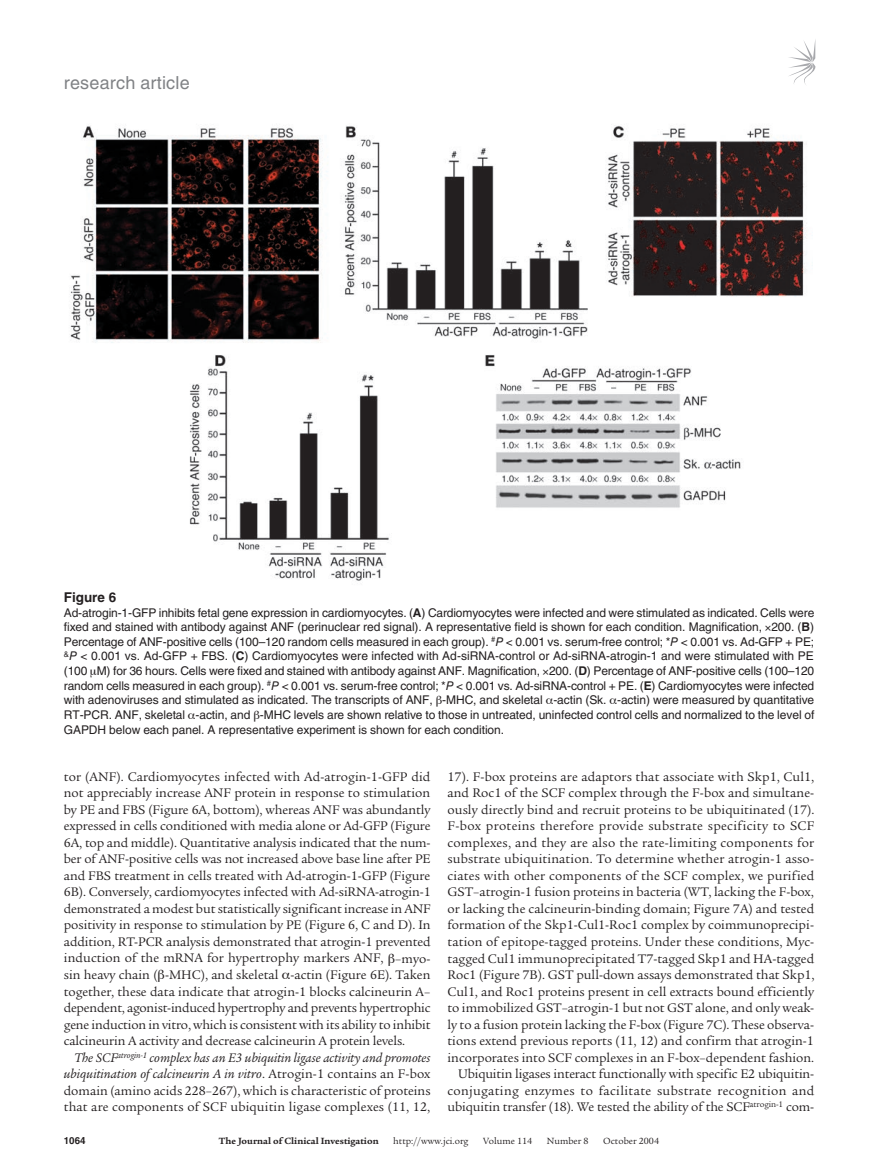
<style>
.page{position:relative;width:878px;height:1174px;background:#fff}
.page>*{position:absolute;margin:0;border:0;box-sizing:border-box;transform-origin:0 0}
.t1{font:18px "Helvetica LT Std";letter-spacing:.01em;color:#808285}
.t2{font:13.5px/16.5px "Legacy Serif Std";color:#231f20;text-align:justify}
.t3{font:700 13.5px "Helvetica LT Std";color:#231f20}
.t4{font:12px/14.7px "Helvetica LT Std";letter-spacing:-.005em;color:#231f20;text-align:justify}
.t5{font:9.75px "Legacy Serif Std";color:#231f20}
.t6{font:700 9.75px "Legacy Serif Std";color:#231f20}
.t7{font:700 9.75px "Helvetica LT Std";color:#231f20}
.s1{font-weight:700}
.s2{font-style:italic}
</style>
<div class="page">
<svg style="left:789px;top:41px;width:26px;height:44px"></svg>
<img style="left:70px;top:125px;width:737px;height:456px">
<h1 class="t1" style="left:64px;top:72px;width:127px">research article</h1>
<p class="t3" style="left:64px;top:589px;width:54px">Figure 6</p>
<p class="t4" style="left:64px;top:605px;width:752px">Ad-atrogin-1-GFP inhibits fetal gene expression in cardiomyocytes. (<span class="s1">A</span>) Cardiomyocytes were infected and were stimulated as indicated. Cells were fixed and stained with antibody against ANF (perinuclear red signal). A representative field is shown for each condition. Magnification, 200. (<span class="s1">B</span>)<br>Percentage of ANF-positive cells (100–120 random cells measured in each group). <sup>#</sup><span class="s2">P</span> &lt; 0.001 vs. serum-free control; *<span class="s2">P</span> &lt; 0.001 vs. Ad-GFP + PE; <sup>&amp;</sup><span class="s2">P</span> &lt; 0.001 vs. Ad-GFP + FBS. (<span class="s1">C</span>) Cardiomyocytes were infected with Ad-siRNA-control or Ad-siRNA-atrogin-1 and were stimulated with PE (100 M) for 36 hours. Cells were fixed and stained with antibody against ANF. Magnification, 200. (<span class="s1">D</span>) Percentage of ANF-positive cells (100–120 random cells measured in each group). <sup>#</sup><span class="s2">P</span> &lt; 0.001 vs. serum-free control; *<span class="s2">P</span> &lt; 0.001 vs. Ad-siRNA-control + PE. (<span class="s1">E</span>) Cardiomyocytes were infected with adenoviruses and stimulated as indicated. The transcripts of ANF, -MHC, and skeletal -actin (Sk. -actin) were measured by quantitative RT-PCR. ANF, skeletal -actin, and -MHC levels are shown relative to those in untreated, uninfected control cells and normalized to the level of GAPDH below each panel. A representative experiment is shown for each condition.</p>
<p class="t2" style="left:64px;top:768px;width:368px">tor (ANF). Cardiomyocytes infected with Ad-atrogin-1-GFP did not appreciably increase ANF protein in response to stimulation by PE and FBS (Figure 6A, bottom), whereas ANF was abundantly expressed in cells conditioned with media alone or Ad-GFP (Figure 6A, top and middle). Quantitative analysis indicated that the num&shy;ber of ANF-positive cells was not increased above base line after PE and FBS treatment in cells treated with Ad-atrogin-1-GFP (Figure 6B). Conversely, cardiomyocytes infected with Ad-siRNA-atrogin-1 demonstrated a modest but statistically significant increase in ANF positivity in response to stimulation by PE (Figure 6, C and D). In addition, RT-PCR analysis demonstrated that atrogin-1 prevented induction of the mRNA for hypertrophy markers ANF, –myo&shy;sin heavy chain ( -MHC), and skeletal -actin (Figure 6E). Taken together, these data indicate that atrogin-1 blocks calcineurin A– dependent, agonist-induced hypertrophy and prevents hypertrophic gene induction in vitro, which is consistent with its ability to inhibit calcineurin A activity and decrease calcineurin A protein levels.</p>
<p class="t2" style="left:64px;top:1049px;width:368px;text-indent:11px"><span class="s2">The SCF</span><sup>atrogin-1</sup> <span class="s2">complex has an E3 ubiquitin ligase activity and promotes ubiquitination of calcineurin A in vitro</span>. Atrogin-1 contains an F-box domain (amino acids 228–267), which is characteristic of proteins that are components of SCF ubiquitin ligase complexes (11, 12,</p>
<p class="t2" style="left:447px;top:768px;width:368px;text-align:right">17). F-box proteins are adaptors that associate with Skp1, Cul1, and Roc1 of the SCF complex through the F-box and simultane&shy;ously directly bind and recruit proteins to be ubiquitinated (17).<br>F-box proteins therefore provide substrate specificity to SCF complexes, and they are also the rate-limiting components for substrate ubiquitination. To determine whether atrogin-1 asso&shy;ciates with other components of the SCF complex, we purified GST–atrogin-1 fusion proteins in bacteria (WT, lacking the F-box, or lacking the calcineurin-binding domain; Figure 7A) and tested formation of the Skp1-Cul1-Roc1 complex by coimmunoprecipi&shy;tation of epitope-tagged proteins. Under these conditions, Myc&shy;tagged Cul1 immunoprecipitated T7-tagged Skp1 and HA-tagged Roc1 (Figure 7B). GST pull-down assays demonstrated that Skp1, Cul1, and Roc1 proteins present in cell extracts bound efficiently to immobilized GST–atrogin-1 but not GST alone, and only weak&shy;ly to a fusion protein lacking the F-box (Figure 7C). These observa&shy;tions extend previous reports (11, 12) and confirm that atrogin-1 incorporates into SCF complexes in an F-box–dependent fashion.<br>Ubiquitin ligases interact functionally with specific E2 ubiquitin&shy;conjugating enzymes to facilitate substrate recognition and ubiquitin transfer (18). We tested the ability of the SCF<sup>atrogin-1</sup> com-</p>
<p class="t7" style="left:64px;top:1134px;width:23px">1064</p>
<p class="t6" style="left:219px;top:1135px;width:161px">The Journal of Clinical Investigation</p>
<p class="t5" style="left:393px;top:1135px;width:77px">http://www.jci.org</p>
<p class="t5" style="left:483px;top:1135px;width:50px">Volume 114</p>
<p class="t5" style="left:547px;top:1135px;width:43px">Number 8</p>
<p class="t5" style="left:603px;top:1135px;width:57px">October 2004</p>
</div>
